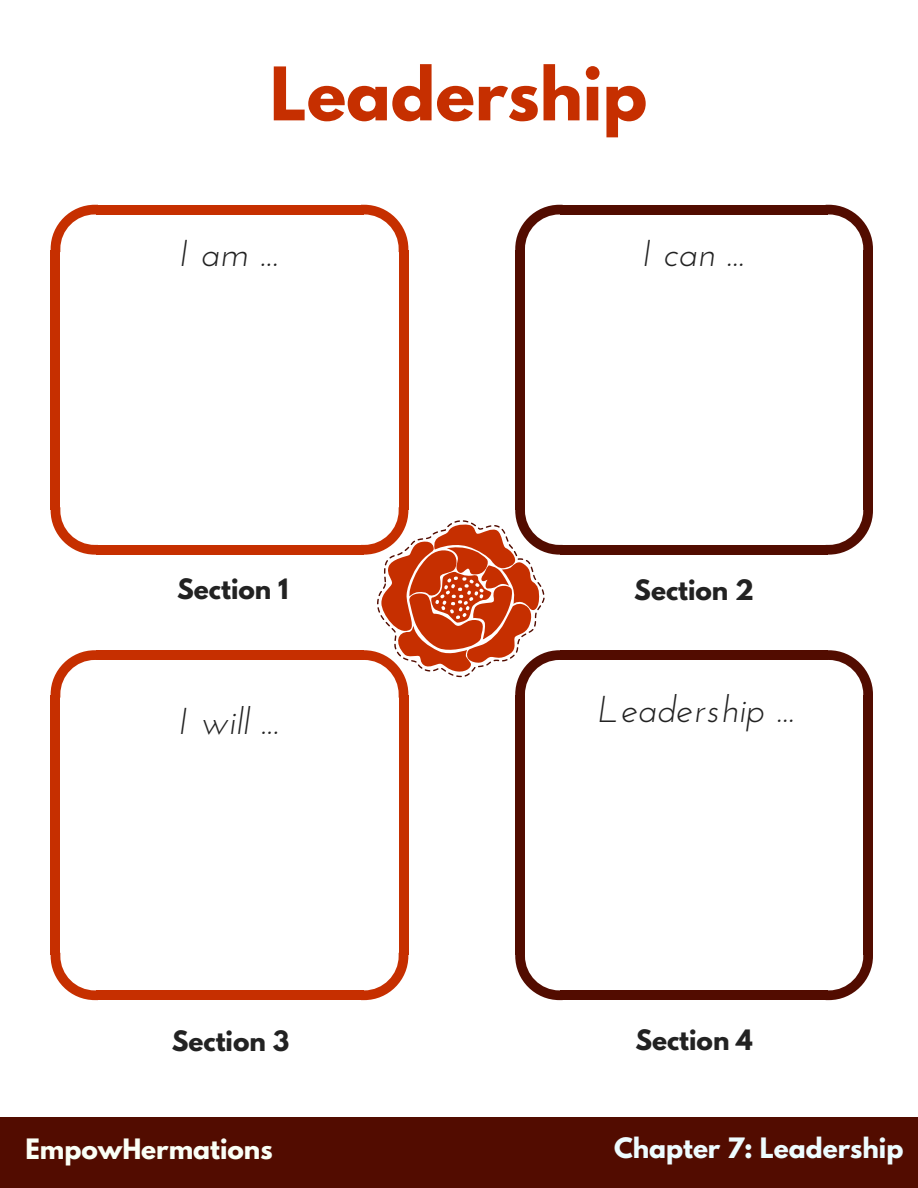
<style>
.page{position:relative;width:918px;height:1188px;background:#fff}
.page>*{position:absolute;margin:0;border:0;box-sizing:border-box;transform-origin:0 0}
.t1{font:700 65.4px "League Spartan";color:#c62f00}
.t2{font:italic 37.35px "Josefin Sans";color:#222}
.t3{font:700 24.9px "League Spartan";color:#222}
.t4{font:700 24.9px "League Spartan";color:#edfcff}
.t5{font:700 24.9px "League Spartan";color:#fafff6}
</style>
<div class="page">
<div style="left:0;top:1117px;width:918px;height:71px;background:#520c00"></div>
<svg style="left:51px;top:205px;width:47px;height:47px"></svg>
<svg style="left:361px;top:205px;width:47px;height:47px"></svg>
<div style="left:96px;top:205px;width:267px;height:9px;background:#c62f00"></div>
<div style="left:51px;top:250px;width:9px;height:259px;background:#c62f00"></div>
<div style="left:96px;top:545px;width:267px;height:10px;background:#c62f00"></div>
<svg style="left:51px;top:507px;width:47px;height:48px"></svg>
<div style="left:399px;top:250px;width:9px;height:259px;background:#c62f00"></div>
<svg style="left:515px;top:205px;width:48px;height:45px"></svg>
<svg style="left:826px;top:205px;width:47px;height:45px"></svg>
<div style="left:561px;top:205px;width:267px;height:9px;background:#520c00"></div>
<div style="left:515px;top:250px;width:10px;height:259px;background:#520c00"></div>
<div style="left:561px;top:545px;width:267px;height:10px;background:#520c00"></div>
<div style="left:863px;top:250px;width:10px;height:259px;background:#520c00"></div>
<svg style="left:826px;top:509px;width:47px;height:46px"></svg>
<svg style="left:51px;top:650px;width:45px;height:48px"></svg>
<div style="left:96px;top:650px;width:267px;height:10px;background:#c62f00"></div>
<div style="left:51px;top:696px;width:9px;height:259px;background:#c62f00"></div>
<div style="left:96px;top:990px;width:267px;height:10px;background:#c62f00"></div>
<svg style="left:51px;top:953px;width:45px;height:47px"></svg>
<div style="left:399px;top:696px;width:9px;height:259px;background:#c62f00"></div>
<svg style="left:363px;top:953px;width:45px;height:47px"></svg>
<svg style="left:828px;top:650px;width:45px;height:46px"></svg>
<div style="left:561px;top:650px;width:267px;height:10px;background:#520c00"></div>
<div style="left:515px;top:696px;width:10px;height:259px;background:#520c00"></div>
<div style="left:561px;top:990px;width:267px;height:10px;background:#520c00"></div>
<svg style="left:515px;top:955px;width:46px;height:45px"></svg>
<div style="left:863px;top:696px;width:10px;height:259px;background:#520c00"></div>
<svg style="left:828px;top:955px;width:45px;height:45px"></svg>
<svg style="left:361px;top:507px;width:202px;height:191px"></svg>
<h1 class="t1" style="left:270px;top:62px;width:379px">Leadership</h1>
<p class="t2" style="left:180px;top:237px;width:100px">I am ...</p>
<p class="t2" style="left:643px;top:237px;width:103px">I can ...</p>
<p class="t3" style="left:177px;top:576px;width:113px">Section 1</p>
<p class="t3" style="left:634px;top:577px;width:121px">Section 2</p>
<p class="t2" style="left:179px;top:705px;width:101px">I will ...</p>
<p class="t2" style="left:598px;top:694px;width:198px">Leadership ...</p>
<p class="t3" style="left:172px;top:1028px;width:119px">Section 3</p>
<p class="t3" style="left:635px;top:1027px;width:119px">Section 4</p>
<p class="t5" style="left:25px;top:1136px;width:249px">EmpowHermations</p>
<p class="t4" style="left:614px;top:1135px;width:291px">Chapter 7: Leadership</p>
</div>
